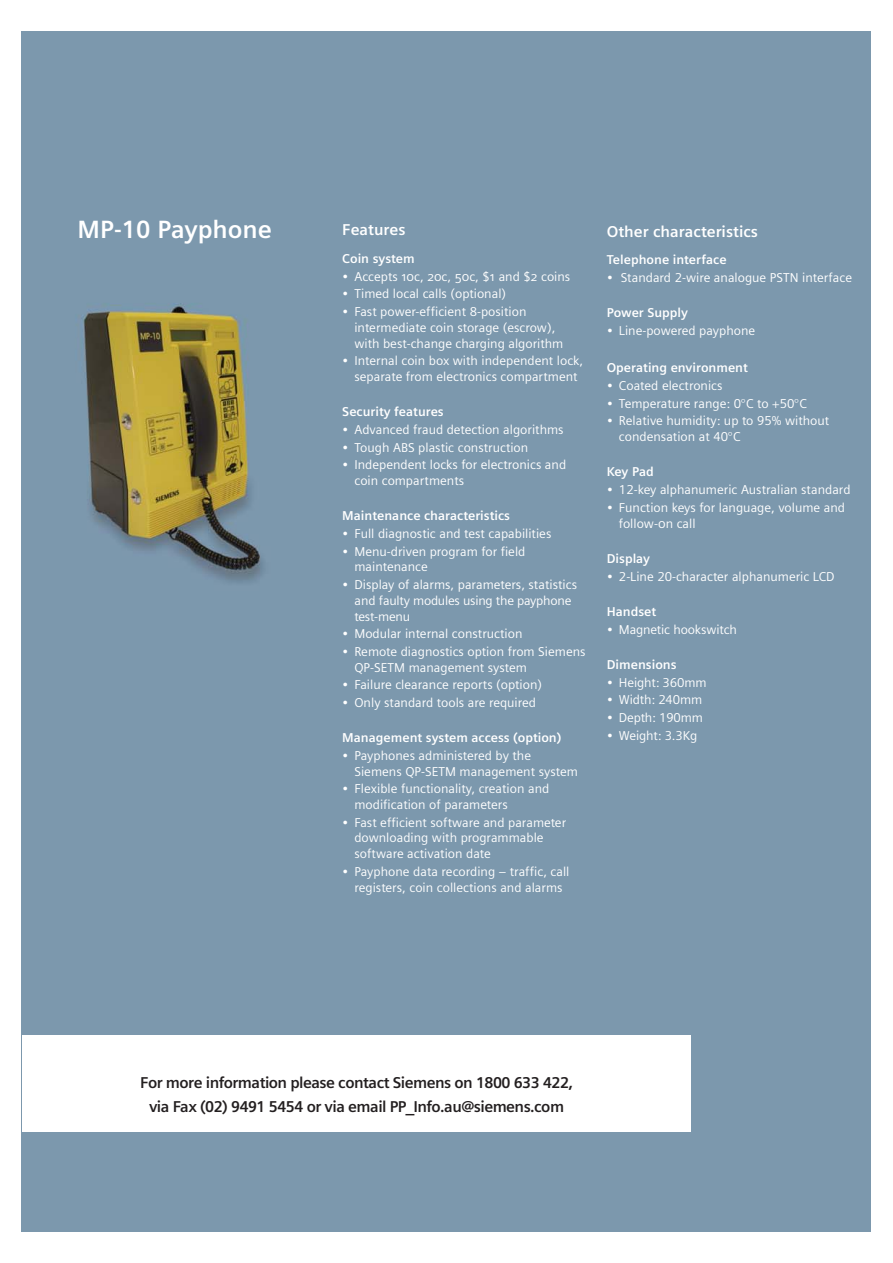
<style>
.page{position:relative;width:893px;height:1263px;background:#fff}
.page>*{position:absolute;margin:0;border:0;box-sizing:border-box;transform-origin:0 0}
.t1{font:700 24.9px "Siemens Sans";color:#fff}
.t2{font:700 15.6px/24.3px "Siemens Sans";letter-spacing:-.035em;color:#231f20;text-align:center}
.t3{font:700 15.6px "Siemens Sans OSF";color:#fff}
.t4{font:12.9px/15.6px "Siemens Sans OSF";color:#fff}
.t5{font:700 12.9px "Siemens Sans OSF";color:#fff}
.t6{font:12.9px "Siemens Sans";letter-spacing:-.01em;color:#fff}
.s1{font-family:"Siemens Sans"}
.s2{font-family:"Siemens Sans OSF"}
</style>
<div class="page">
<div style="left:22px;top:32px;width:848px;height:1200px;background:#7c98ad"></div>
<div style="left:22px;top:1035px;width:668px;height:97px;background:#fff"></div>
<h1 class="t1" style="left:78px;top:220px;width:196px">MP-10 Payphone</h1>
<p class="t3" style="left:342px;top:224px;width:65px">Features</p>
<p class="t5" style="left:342px;top:254px;width:74px">Coin system</p>
<p class="t4" style="left:342px;top:270px;width:229px">• Accepts 10c, 20c, 50c, $1 and $2 coins</p>
<p class="t4" style="left:342px;top:287px;width:165px">• Timed local calls (optional)</p>
<p class="t4" style="left:354px;top:305px;width:210px;text-indent:-12px">• Fast power-efficient <span class="s1">8</span>-position intermediate coin storage (escrow), with best-change charging algorithm</p>
<p class="t4" style="left:342px;top:354px;width:242px;text-align:center">• Internal coin box with independent lock, separate from electronics compartment</p>
<p class="t5" style="left:342px;top:407px;width:103px">Security features</p>
<p class="t4" style="left:342px;top:423px;width:223px">• Advanced fraud detection algorithms</p>
<p class="t4" style="left:342px;top:441px;width:187px">• Tough ABS plastic construction</p>
<p class="t4" style="left:354px;top:458px;width:213px;text-indent:-12px">• Independent locks for electronics and coin compartments</p>
<p class="t5" style="left:342px;top:511px;width:169px">Maintenance characteristics</p>
<p class="t4" style="left:342px;top:527px;width:211px">• Full diagnostic and test capabilities</p>
<p class="t4" style="left:354px;top:545px;width:172px;text-indent:-12px">• Menu-driven program for field maintenance</p>
<p class="t4" style="left:354px;top:578px;width:224px;text-indent:-12px">• Display of alarms, parameters, statistics and faulty modules using the payphone test-menu</p>
<p class="t4" style="left:342px;top:627px;width:182px">• Modular internal construction</p>
<p class="t4" style="left:354px;top:645px;width:233px;text-indent:-12px">• Remote diagnostics option from Siemens<br>QP-SETM management system</p>
<p class="t4" style="left:342px;top:678px;width:201px">• Failure clearance reports (option)</p>
<p class="t4" style="left:342px;top:696px;width:195px">• Only standard tools are required</p>
<p class="t5" style="left:342px;top:733px;width:221px">Management system access (option)</p>
<p class="t4" style="left:354px;top:749px;width:225px;text-indent:-12px">• Payphones administered by the<br>Siemens QP-SETM management system</p>
<p class="t4" style="left:354px;top:782px;width:196px;text-indent:-12px">• Flexible functionality, creation and modification of parameters</p>
<p class="t4" style="left:354px;top:816px;width:213px;text-indent:-12px">• Fast efficient software and parameter downloading with programmable software activation date</p>
<p class="t4" style="left:342px;top:865px;width:229px;text-align:center">• Payphone data recording – traffic, call registers, coin collections and alarms</p>
<p class="t3" style="left:606px;top:226px;width:153px">Other characteristics</p>
<p class="t5" style="left:606px;top:255px;width:121px">Telephone interface</p>
<p class="t4" style="left:606px;top:271px;width:247px">• Standard <span class="s1">2</span>-wire analogue PSTN interface</p>
<p class="t5" style="left:606px;top:308px;width:83px">Power Supply</p>
<p class="t4" style="left:606px;top:324px;width:150px">• Line-powered payphone</p>
<p class="t5" style="left:606px;top:363px;width:143px">Operating environment</p>
<p class="t4" style="left:606px;top:379px;width:117px">• Coated electronics</p>
<p class="t4" style="left:606px;top:397px;width:202px">• Temperature range: <span class="s1">0</span>°C to +<span class="s1">50</span>°C</p>
<p class="t4" style="left:619px;top:414px;width:212px;text-indent:-12px">• Relative humidity: up to <span class="s1">95</span>% without condensation at <span class="s1">40</span>°C</p>
<p class="t5" style="left:606px;top:467px;width:49px">Key Pad</p>
<p class="t4" style="left:606px;top:483px;width:245px">• <span class="s1">12</span>-key alphanumeric Australian standard</p>
<p class="t4" style="left:619px;top:501px;width:228px;text-indent:-12px">• Function keys for language, volume and follow-0n call</p>
<p class="t5" style="left:606px;top:554px;width:45px">Display</p>
<p class="t4" style="left:606px;top:570px;width:229px">• <span class="s1">2</span>-Line <span class="s1">20</span>-character alphanumeric LCD</p>
<p class="t5" style="left:606px;top:607px;width:51px">Handset</p>
<p class="t6" style="left:606px;top:624px;width:131px"><span class="s2">•</span> Magnetic hookswitch</p>
<p class="t5" style="left:606px;top:660px;width:71px">Dimensions</p>
<p class="t4" style="left:606px;top:676px;width:101px">• Height: <span class="s1">360</span>mm</p>
<p class="t4" style="left:606px;top:693px;width:97px">• Width: <span class="s1">240</span>mm</p>
<p class="t4" style="left:606px;top:711px;width:98px">• Depth: <span class="s1">190</span>mm</p>
<p class="t4" style="left:606px;top:729px;width:92px">• Weight: <span class="s1">3.3</span>Kg</p>
<p class="t2" style="left:140px;top:1072px;width:434px">For more information please contact Siemens on 1800 633 422, via Fax (02) 9491 5454 or via email PP_Info.au@siemens.com</p>
</div>
